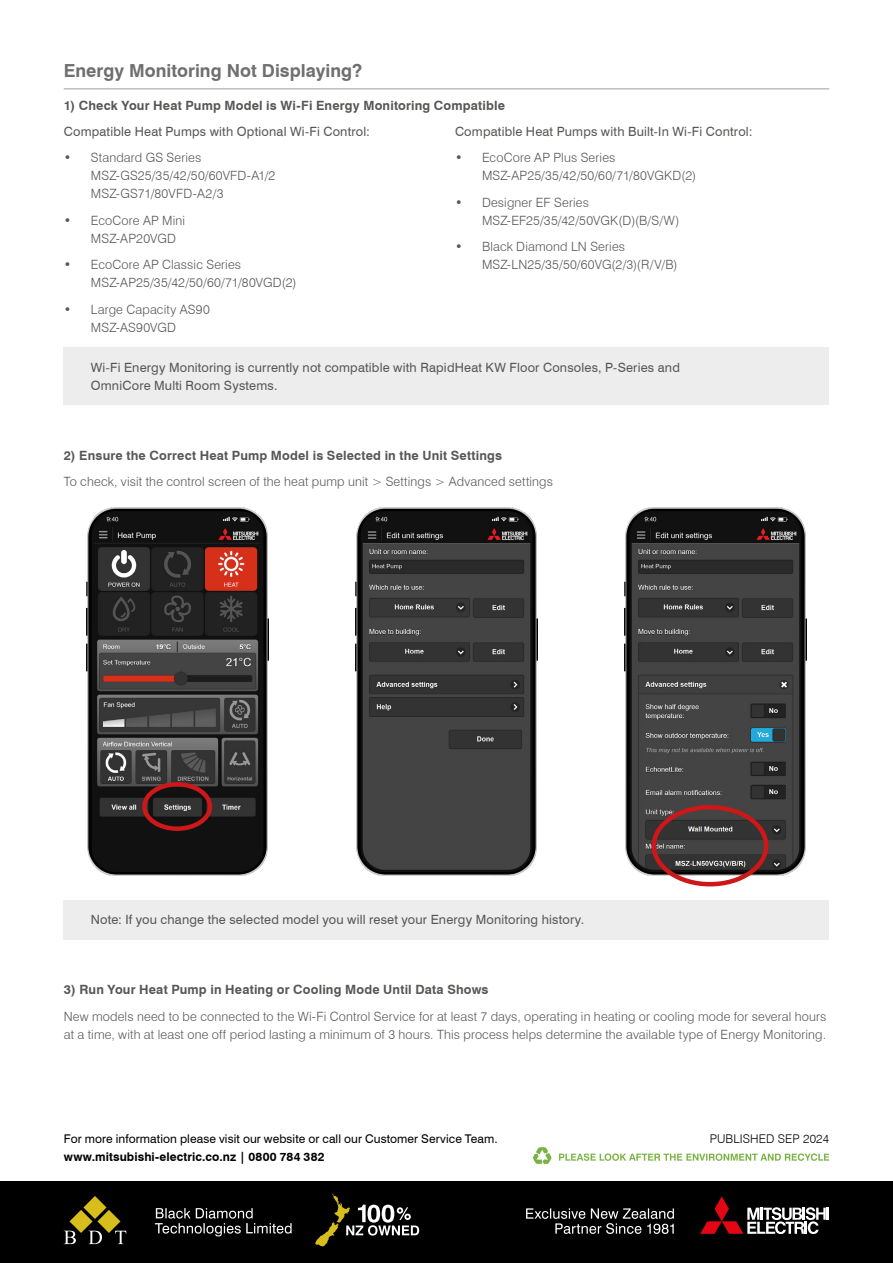
<style>
.page{position:relative;width:893px;height:1263px;background:#fff}
.page>*{position:absolute;margin:0;border:0;box-sizing:border-box;transform-origin:0 0}
.t1{font:700 18px "Swiss 721 BT";color:#706f6f}
.t2{font:300 12.75px/18px "Swiss 721 BT";letter-spacing:.01em;color:#575756}
.t3{font:12.75px/18px "Swiss 721 BT";letter-spacing:.015em;color:#575756}
.t4{font:700 12.75px "Swiss 721 BT";letter-spacing:.015em;color:#575756}
.t5{font:12px "Swiss 721 BT";letter-spacing:.005em;color:#000}
.t6{font:700 12px "Swiss 721 BT";letter-spacing:.01em;color:#000}
.t7{font:300 12px "Swiss 721 BT";letter-spacing:.01em;color:#000}
</style>
<div class="page">
<img style="left:86px;top:507px;width:182px;height:368px">
<img style="left:355px;top:507px;width:183px;height:368px">
<img style="left:625px;top:507px;width:182px;height:368px">
<div style="left:64px;top:347px;width:765px;height:58px;background:#ededed"></div>
<div style="left:64px;top:900px;width:765px;height:39px;background:#ededed"></div>
<hr style="left:64px;top:88px;width:765px;height:1px;background:#9d9d9c">
<svg style="left:533px;top:1147px;width:19px;height:18px"></svg>
<svg style="left:559px;top:1153px;width:270px;height:8px"></svg>
<div style="left:0;top:1181px;width:893px;height:82px;background:#000"></div>
<svg style="left:64px;top:1196px;width:62px;height:48px"></svg>
<svg style="left:315px;top:1193px;width:104px;height:53px"></svg>
<svg style="left:155px;top:1208px;width:137px;height:28px"></svg>
<svg style="left:526px;top:1208px;width:148px;height:26px"></svg>
<div style="left:652px;top:805px;width:116px;height:81px;border:4px solid #cd1719;border-radius:50%"></div>
<div style="left:142px;top:782px;width:70px;height:49px;border:4px solid #cd1719;border-radius:50%"></div>
<svg style="left:700px;top:1196px;width:129px;height:38px"></svg>
<h1 class="t1" style="left:64px;top:60px;width:300px">Energy Monitoring Not Displaying?</h1>
<p class="t4" style="left:64px;top:97px;width:443px">1) Check Your Heat Pump Model is Wi-Fi Energy Monitoring Compatible</p>
<p class="t3" style="left:64px;top:122px;width:308px">Compatible Heat Pumps with Optional Wi-Fi Control:</p>
<p class="t2" style="left:91px;top:149px;width:186px;text-indent:-27px">• Standard GS Series<br>MSZ-GS25/35/42/50/60VFD-A1/2<br>MSZ-GS71/80VFD-A2/3</p>
<p class="t2" style="left:91px;top:211px;width:96px;text-indent:-27px">• EcoCore AP Mini<br>MSZ-AP20VGD</p>
<p class="t2" style="left:91px;top:256px;width:207px;text-indent:-27px">• EcoCore AP Classic Series<br>MSZ-AP25/35/42/50/60/71/80VGD(2)</p>
<p class="t2" style="left:64px;top:300px;width:148px;text-align:center">• Large Capacity AS90<br>MSZ-AS90VGD</p>
<p class="t3" style="left:455px;top:122px;width:299px">Compatible Heat Pumps with Built-In Wi-Fi Control:</p>
<p class="t2" style="left:482px;top:149px;width:216px;text-indent:-27px">• EcoCore AP Plus Series<br>MSZ-AP25/35/42/50/60/71/80VGKD(2)</p>
<p class="t2" style="left:482px;top:193px;width:199px;text-indent:-27px">• Designer EF Series<br>MSZ-EF25/35/42/50VGK(D)(B/S/W)</p>
<p class="t2" style="left:482px;top:238px;width:197px;text-indent:-27px">• Black Diamond LN Series<br>MSZ-LN25/35/50/60VG(2/3)(R/V/B)</p>
<p class="t3" style="left:91px;top:358px;width:591px">Wi-Fi Energy Monitoring is currently not compatible with RapidHeat KW Floor Consoles, P-Series and<br>OmniCore Multi Room Systems.</p>
<p class="t4" style="left:64px;top:447px;width:440px">2) Ensure the Correct Heat Pump Model is Selected in the Unit Settings</p>
<p class="t2" style="left:64px;top:472px;width:491px">To check, visit the control screen of the heat pump unit &gt; Settings &gt; Advanced settings</p>
<p class="t3" style="left:91px;top:911px;width:495px">Note: If you change the selected model you will reset your Energy Monitoring history.</p>
<p class="t4" style="left:64px;top:982px;width:426px">3) Run Your Heat Pump in Heating or Cooling Mode Until Data Shows</p>
<p class="t2" style="left:64px;top:1007px;width:764px">New models need to be connected to the Wi-Fi Control Service for at least 7 days, operating in heating or cooling mode for several hours at a time, with at least one off period lasting a minimum of 3 hours. This process helps determine the available type of Energy Monitoring.</p>
<p class="t5" style="left:64px;top:1131px;width:436px">For more information please visit our website or call our Customer Service Team.</p>
<p class="t7" style="left:710px;top:1131px;width:121px">PUBLISHED SEP 2024</p>
<p class="t6" style="left:64px;top:1149px;width:262px">www.mitsubishi-electric.co.nz | 0800 784 382</p>
</div>
